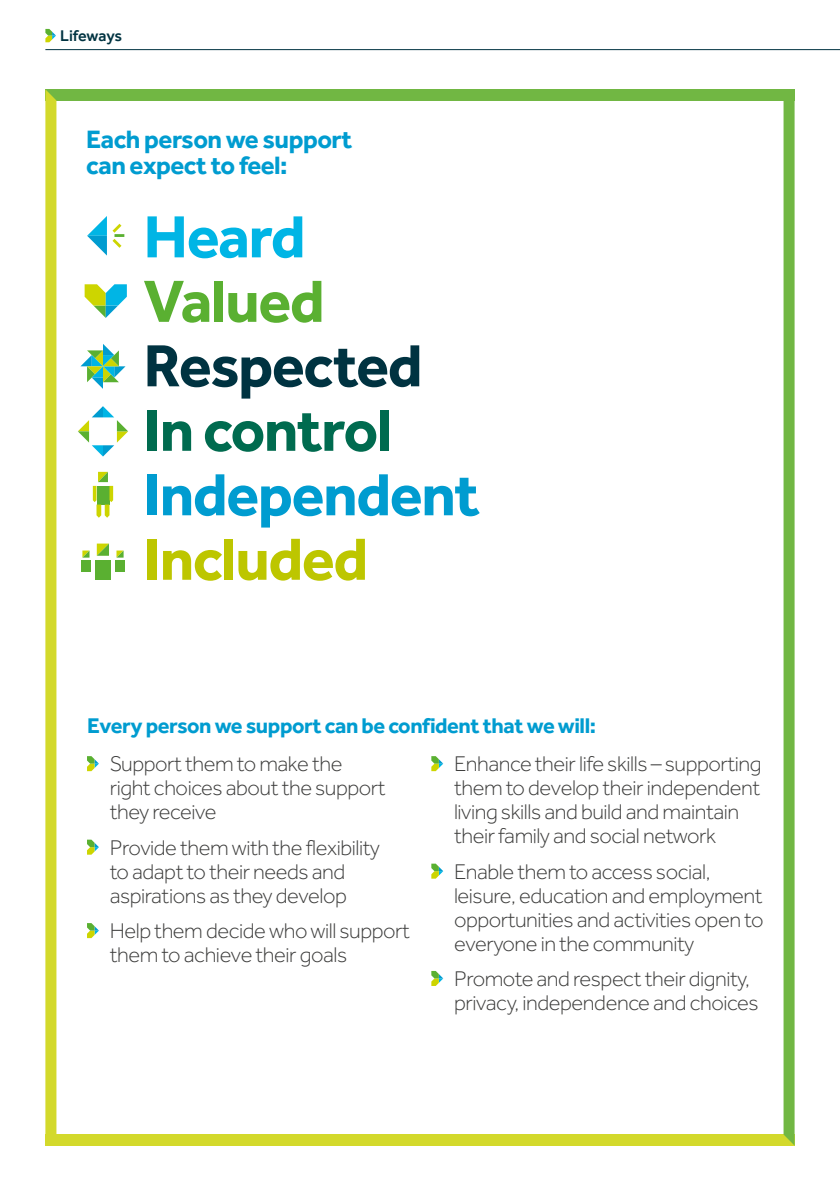
<style>
.page{position:relative;width:840px;height:1191px;background:#fff}
.page>*{position:absolute;margin:0;border:0;box-sizing:border-box;transform-origin:0 0}
.t1{font:700 61.4px "Effra";letter-spacing:-.02em;color:#009cd0}
.t2{font:700 61.4px "Effra";letter-spacing:-.025em;color:#003341}
.t3{font:700 61.4px "Effra";letter-spacing:-.025em;color:#006b4f}
.t4{font:700 61.4px "Effra";letter-spacing:-.02em;color:#bdc600}
.t5{font:700 61.4px "Effra";letter-spacing:-.02em;color:#5ab031}
.t6{font:700 61.4px "Effra";letter-spacing:-.02em;color:#00b5e5}
.t7{font:700 26px/26px "Effra";letter-spacing:-.02em;color:#009cd0}
.t8{font:300 22px/24px "Effra";letter-spacing:-.02em;color:#3c3c3b}
.t9{font:700 22px "Effra";letter-spacing:-.02em;color:#009cd0}
.t10{font:500 16px "Effra";letter-spacing:-.01em;color:#003341}
</style>
<div class="page">
<div style="left:45px;top:89px;width:749px;height:11px;background:#71b743"></div>
<div style="left:45px;top:1134px;width:749px;height:11px;background:#d3d92b"></div>
<svg style="left:783px;top:100px;width:11px;height:1045px;background:#78ba4c"></svg>
<svg style="left:45px;top:89px;width:11px;height:1045px;background:#d3da32"></svg>
<hr style="left:45px;top:49px;width:794px;height:1px;background:#003341">
<svg style="left:45px;top:29px;width:11px;height:13px"></svg>
<svg style="left:87px;top:756px;width:12px;height:15px"></svg>
<svg style="left:431px;top:756px;width:12px;height:15px"></svg>
<svg style="left:431px;top:863px;width:12px;height:15px"></svg>
<svg style="left:431px;top:971px;width:12px;height:15px"></svg>
<svg style="left:87px;top:839px;width:12px;height:15px"></svg>
<svg style="left:87px;top:923px;width:12px;height:15px"></svg>
<svg style="left:87px;top:216px;width:37px;height:39px"></svg>
<svg style="left:85px;top:284px;width:42px;height:34px"></svg>
<svg style="left:80px;top:344px;width:45px;height:45px"></svg>
<svg style="left:78px;top:406px;width:50px;height:50px"></svg>
<svg style="left:93px;top:472px;width:20px;height:46px"></svg>
<div style="left:95px;top:560px;width:16px;height:20px;background:#5ab031"></div>
<svg style="left:97px;top:543px;width:12px;height:13px"></svg>
<div style="left:81px;top:560px;width:10px;height:11px;background:#5ab031"></div>
<svg style="left:82px;top:550px;width:7px;height:7px"></svg>
<div style="left:115px;top:560px;width:10px;height:11px;background:#5ab031"></div>
<svg style="left:116px;top:550px;width:7px;height:7px"></svg>
<p class="t10" style="left:60px;top:26px;width:63px">Lifeways</p>
<p class="t7" style="left:86px;top:126px;width:267px">Each person we support can expect to feel:</p>
<h1 class="t6" style="left:143px;top:199px;width:163px">Heard</h1>
<h1 class="t5" style="left:143px;top:264px;width:182px">Valued</h1>
<h1 class="t2" style="left:143px;top:328px;width:280px">Respected</h1>
<h1 class="t3" style="left:143px;top:393px;width:250px">In control</h1>
<h1 class="t1" style="left:143px;top:457px;width:338px">Independent</h1>
<h1 class="t4" style="left:143px;top:522px;width:226px">Included</h1>
<p class="t9" style="left:87px;top:712px;width:510px">Every person we support can be confident that we will:</p>
<p class="t8" style="left:110px;top:751px;width:277px">Support them to make the right choices about the support they receive</p>
<p class="t8" style="left:110px;top:835px;width:271px">Provide them with the flexibility to adapt to their needs and aspirations as they develop</p>
<p class="t8" style="left:110px;top:918px;width:302px">Help them decide who will support them to achieve their goals</p>
<p class="t8" style="left:454px;top:751px;width:309px">Enhance their life skills – supporting them to develop their independent living skills and build and maintain their family and social network</p>
<p class="t8" style="left:454px;top:859px;width:311px">Enable them to access social, leisure, education and employment opportunities and activities open to everyone in the community</p>
<p class="t8" style="left:454px;top:966px;width:306px">Promote and respect their dignity, privacy, independence and choices</p>
</div>
